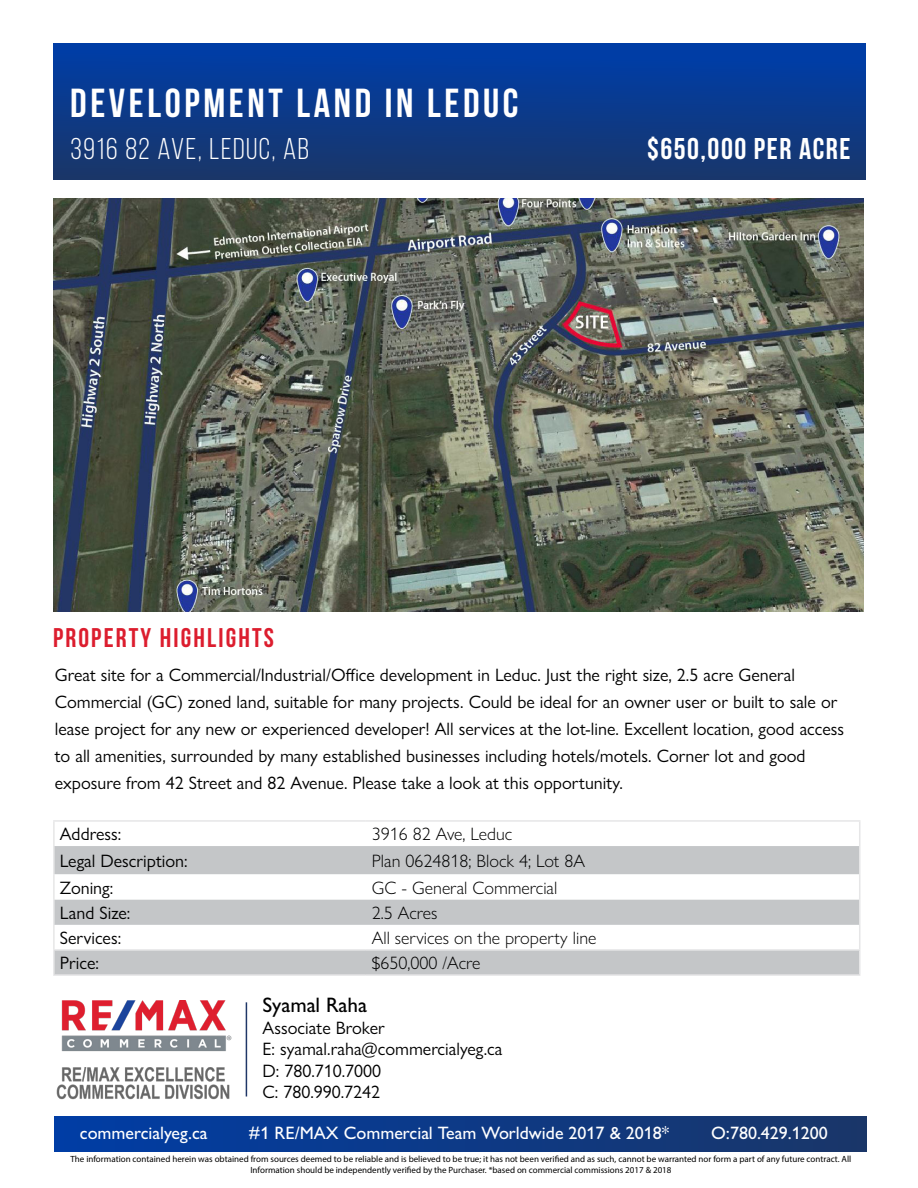
<style>
.page{position:relative;width:918px;height:1188px;background:#fff}
.page>*{position:absolute;margin:0;border:0;box-sizing:border-box;transform-origin:0 0}
.t1{font:700 40.5px "Bebas Neue";letter-spacing:.09em;color:#fff}
.t2{font:30px "Bebas Neue";letter-spacing:.05em;color:#fff}
.t3{font:700 30px "Bebas Neue";letter-spacing:.05em;color:#fff}
.t4{font:27px "Bebas Neue";letter-spacing:.08em;color:#dc1d2e}
.t5{font:500 21px "Gill Sans Nova";color:#000101}
.t6{font:18px/27px "Gill Sans Nova";color:#000}
.t7{font:300 18px "Gill Sans Nova";color:#000}
.t8{font:18px/21.6px "Gill Sans Nova";color:#000101}
.t9{font:500 18px "Gill Sans Nova";color:#fff}
.t10{font:9px/10.8px "Myriad Pro";color:#000;text-align:center}
</style>
<div class="page">
<svg style="left:55px;top:846px;width:804px;height:128px;fill:#c4c6c8"></svg>
<hr style="left:53px;top:820px;width:313px;height:2px;background:#e6e6e7">
<hr style="left:53px;top:822px;width:2px;height:24px;background:#e6e6e7">
<hr style="left:366px;top:820px;width:494px;height:2px;background:#e6e6e7">
<hr style="left:53px;top:846px;width:2px;height:28px;background:#e6e6e7">
<hr style="left:53px;top:874px;width:2px;height:26px;background:#e6e6e7">
<hr style="left:53px;top:900px;width:2px;height:25px;background:#e6e6e7">
<hr style="left:53px;top:925px;width:2px;height:24px;background:#e6e6e7">
<hr style="left:53px;top:949px;width:313px;height:2px;background:#e6e6e7">
<hr style="left:53px;top:951px;width:2px;height:23px;background:#e6e6e7">
<hr style="left:366px;top:949px;width:494px;height:2px;background:#e6e6e7">
<svg style="left:859px;top:822px;width:1px;height:152px"></svg>
<hr style="left:53px;top:974px;width:313px;height:2px;background:#e6e6e7">
<hr style="left:366px;top:974px;width:494px;height:2px;background:#e6e6e7">
<div style="left:54px;top:1116px;width:812px;height:36px;background:linear-gradient(to right,#003da5,#1a3669)"></div>
<hr style="left:246px;top:1002px;width:1px;height:94px;background:#1f3667">
<img style="left:54px;top:198px;width:810px;height:414px">
<img style="left:56px;top:1001px;width:176px;height:99px">
<div style="left:54px;top:43px;width:812px;height:137px;background:linear-gradient(to bottom,#003eaa,#19366a)"></div>
<h1 class="t1" style="left:70px;top:81px;width:450px">DEVELOPMENT LAND IN LEDUC</h1>
<h2 class="t2" style="left:70px;top:132px;width:240px">3916 82 AVE, LEDUC, AB</h2>
<h2 class="t3" style="left:647px;top:132px;width:205px">$650,000 PER ACRE</h2>
<h3 class="t4" style="left:53px;top:623px;width:222px">PROPERTY HIGHLIGHTS</h3>
<p class="t6" style="left:55px;top:662px;width:791px">Great site for a Commercial/Industrial/Office development in Leduc. Just the right size, 2.5 acre General Commercial (GC) zoned land, suitable for many projects. Could be ideal for an owner user or built to sale or lease project for any new or experienced developer! All services at the lot-line. Excellent location, good access to all amenities, surrounded by many established businesses including hotels/motels. Corner lot and good exposure from 42 Street and 82 Avenue. Please take a look at this opportunity.</p>
<p class="t6" style="left:60px;top:820px;width:63px">Address:</p>
<p class="t7" style="left:372px;top:823px;width:142px">3916 82 Ave, Leduc</p>
<p class="t6" style="left:60px;top:847px;width:129px">Legal Description:</p>
<p class="t7" style="left:372px;top:850px;width:215px">Plan 0624818; Block 4; Lot 8A</p>
<p class="t6" style="left:60px;top:874px;width:55px">Zoning:</p>
<p class="t7" style="left:372px;top:876px;width:187px">GC - General Commercial</p>
<p class="t6" style="left:60px;top:899px;width:72px">Land Size:</p>
<p class="t7" style="left:372px;top:902px;width:67px">2.5 Acres</p>
<p class="t6" style="left:60px;top:924px;width:63px">Services:</p>
<p class="t7" style="left:372px;top:927px;width:226px">All services on the property line</p>
<p class="t6" style="left:60px;top:949px;width:41px">Price:</p>
<p class="t7" style="left:372px;top:952px;width:110px">$650,000 /Acre</p>
<p class="t5" style="left:263px;top:992px;width:106px">Syamal Raha</p>
<p class="t8" style="left:263px;top:1017px;width:241px">Associate Broker<br>E: syamal.raha@commercialyeg.ca<br>D: 780.710.7000<br>C: 780.990.7242</p>
<p class="t9" style="left:80px;top:1122px;width:129px">commercialyeg.ca</p>
<p class="t9" style="left:249px;top:1122px;width:422px">#1 RE/MAX Commercial Team Worldwide 2017 &amp; 2018*</p>
<p class="t9" style="left:711px;top:1122px;width:118px">O:780.429.1200</p>
<p class="t10" style="left:71px;top:1153px;width:782px">The information contained herein was obtained from sources deemed to be reliable and is believed to be true; it has not been verified and as such, cannot be warranted nor form a part of any future contract. All<br>Information should be independently verified by the Purchaser. *based on commercial commissions 2017 &amp; 2018</p>
</div>
